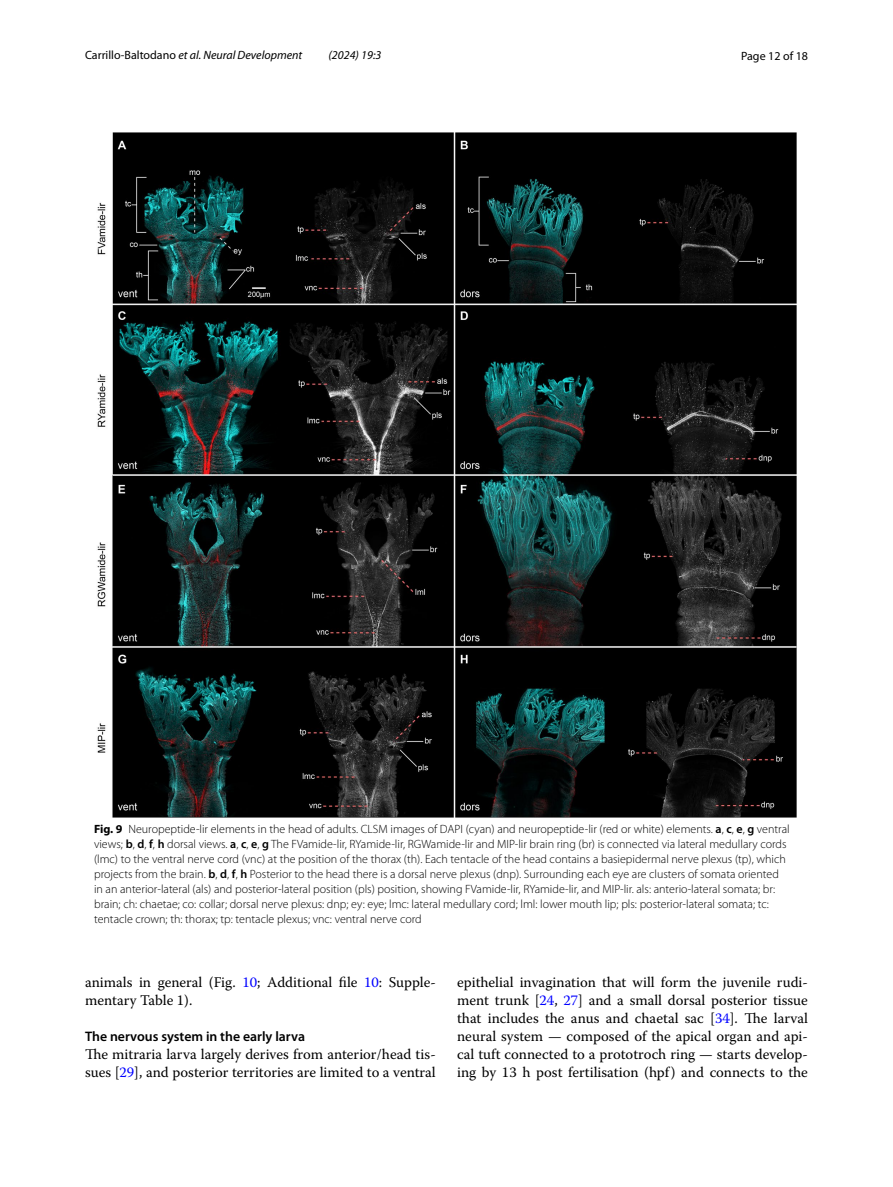
<style>
.page{position:relative;width:893px;height:1187px;background:#fff}
.page>*{position:absolute;margin:0;border:0;box-sizing:border-box;transform-origin:0 0}
.t1{font:14.7px/18px "Warnock Pro";color:#000}
.t2{font:600 13.8px "Myriad Pro";color:#000}
.t3{font:300 12px/15px "Myriad Pro";color:#000}
.t4{font:italic 12px "Myriad Pro";color:#000}
.t5{font:12px "Myriad Pro";color:#000}
.s1{font-style:normal}
.s2{font-weight:700}
.s3{font-weight:600}
.s4{color:#00f}
</style>
<div class="page">
<img style="left:97px;top:133px;width:700px;height:684px">
<p class="t4" style="left:85px;top:48px;width:219px"><span class="s1">Carrillo‑Baltodano</span> et al. Neural Development</p>
<p class="t4" style="left:329px;top:48px;width:54px">(2024) 19:3</p>
<p class="t5" style="left:741px;top:48px;width:68px">Page 12 of 18</p>
<p class="t3" style="left:94px;top:821px;width:697px"><span class="s2">Fig. 9</span> Neuropeptide-lir elements in the head of adults. CLSM images of DAPI (cyan) and neuropeptide-lir (red or white) elements. <span class="s3">a</span>, <span class="s3">c</span>, <span class="s3">e</span>, <span class="s3">g</span> ventral views; <span class="s3">b</span>, <span class="s3">d</span>, <span class="s3">f</span>, <span class="s3">h</span> dorsal views. <span class="s3">a</span>, <span class="s3">c</span>, <span class="s3">e</span>, <span class="s3">g</span> The FVamide-lir, RYamide-lir, RGWamide-lir and MIP-lir brain ring (br) is connected via lateral medullary cords (lmc) to the ventral nerve cord (vnc) at the position of the thorax (th). Each tentacle of the head contains a basiepidermal nerve plexus (tp), which projects from the brain. <span class="s3">b</span>, <span class="s3">d</span>, <span class="s3">f</span>, <span class="s3">h</span> Posterior to the head there is a dorsal nerve plexus (dnp). Surrounding each eye are clusters of somata oriented in an anterior-lateral (als) and posterior-lateral position (pls) position, showing FVamide-lir, RYamide-lir, and MIP-lir. als: anterio-lateral somata; br: brain; ch: chaetae; co: collar; dorsal nerve plexus: dnp; ey: eye; lmc: lateral medullary cord; lml: lower mouth lip; pls: posterior-lateral somata; tc: tentacle crown; th: thorax; tp: tentacle plexus; vnc: ventral nerve cord</p>
<p class="t1" style="left:85px;top:972px;width:352px">animals in general (Fig. <span class="s4">10</span>; Additional file <span class="s4">10</span>: Supple&shy;mentary Table 1).</p>
<p class="t2" style="left:85px;top:1027px;width:222px">The nervous system in the early larva</p>
<p class="t1" style="left:85px;top:1044px;width:352px">The mitraria larva largely derives from anterior/head tis&shy;sues [<span class="s4">29</span>], and posterior territories are limited to a ventral</p>
<p class="t1" style="left:457px;top:972px;width:352px;text-align:justify">epithelial invagination that will form the juvenile rudi&shy;ment trunk [<span class="s4">24</span>, <span class="s4">27</span>] and a small dorsal posterior tissue that includes the anus and chaetal sac [<span class="s4">34</span>]. The larval neural system — composed of the apical organ and api&shy;cal tuft connected to a prototroch ring — starts develop&shy;ing by 13 h post fertilisation (hpf) and connects to the</p>
</div>
